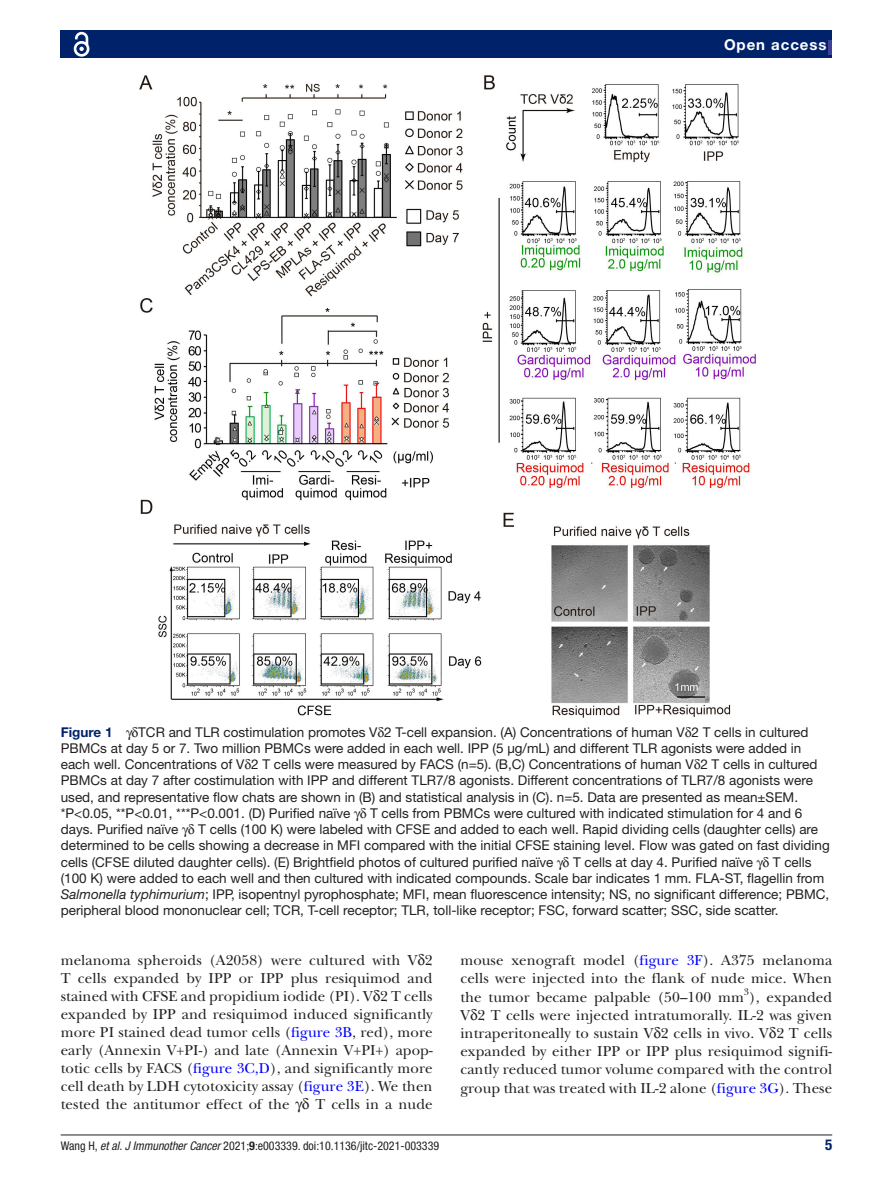
<style>
.page{position:relative;width:893px;height:1191px;background:#fff}
.page>*{position:absolute;margin:0;border:0;box-sizing:border-box;transform-origin:0 0}
.t1{font:15px/18px "New Baskerville";letter-spacing:.005em;color:#231f20;text-align:justify}
.t2{font:700 15px "Helvetica Neue LT Std";letter-spacing:.065em;color:#fff}
.t3{font:700 condensed 15px "Helvetica Neue LT Std";color:#00226b}
.t4{font:13.5px/16.2px "Helvetica Neue LT Std";color:#231f20}
.t5{font:700 13.5px "Helvetica Neue LT Std";color:#00226b}
.t6{font:condensed 12px "Helvetica Neue LT Std";color:#231f20}
.s1{font-style:italic}
.s2{color:#00f}
.s3{font-weight:700}
</style>
<div class="page">
<hr style="left:61px;top:1134px;width:771px;height:1px;background:#231f20">
<div style="left:61px;top:31px;width:771px;height:27px;background:#00226b"></div>
<hr style="left:828px;top:40px;width:4px;height:15px;background:#414099">
<svg style="left:73px;top:31px;width:17px;height:26px"></svg>
<img style="left:139px;top:75px;width:616px;height:643px">
<p class="t2" style="left:724px;top:35px;width:104px">Open access</p>
<p class="t4" style="left:61px;top:723px;width:758px;text-indent:77px">TCR and TLR costimulation promotes V 2 T-cell expansion. (A) Concentrations of human V 2 T cells in cultured PBMCs at day 5 or 7. Two million PBMCs were added in each well. IPP (5 µg/mL) and different TLR agonists were added in each well. Concentrations of V 2 T cells were measured by FACS (n=5). (B,C) Concentrations of human V 2 T cells in cultured PBMCs at day 7 after costimulation with IPP and different TLR7/8 agonists. Different concentrations of TLR7/8 agonists were used, and representative flow chats are shown in (B) and statistical analysis in (C). n=5. Data are presented as mean±SEM. *P&lt;0.05, **P&lt;0.01, ***P&lt;0.001. (D) Purified naïve</p>
<p class="t5" style="left:61px;top:723px;width:53px">Figure 1</p>
<p class="t4" style="left:370px;top:804px;width:434px">T cells from PBMCs were cultured with indicated stimulation for 4 and 6</p>
<p class="t4" style="left:61px;top:821px;width:771px;text-indent:137px">T cells (100 K) were labeled with CFSE and added to each well. Rapid dividing cells (daughter cells) are determined to be cells showing a decrease in MFI compared with the initial CFSE staining level. Flow was gated on fast dividing cells (CFSE diluted daughter cells). (E) Brightfield photos of cultured purified naïve</p>
<p class="t4" style="left:61px;top:821px;width:119px">days. Purified naïve</p>
<p class="t4" style="left:573px;top:853px;width:182px">T cells at day 4. Purified naïve</p>
<p class="t4" style="left:61px;top:853px;width:770px;text-indent:712px">T cells (100 K) were added to each well and then cultured with indicated compounds. Scale bar indicates 1 mm. FLA-ST, flagellin from <span class="s1">Salmonella typhimurium</span>; IPP, isopentnyl pyrophosphate; MFI, mean fluorescence intensity; NS, no significant difference; PBMC, peripheral blood mononuclear cell; TCR, T-cell receptor; TLR, toll-like receptor; FSC, forward scatter; SSC, side scatter.</p>
<p class="t1" style="left:61px;top:951px;width:373px">melanoma spheroids (A2058) were cultured with V 2<br>T cells expanded by IPP or IPP plus resiquimod and stained with CFSE and propidium iodide (PI). V 2 T cells expanded by IPP and resiquimod induced significantly more PI stained dead tumor cells (<span class="s2">figure 3B</span>, red), more early (Annexin V+PI-) and late (Annexin V+PI+) apop&shy;totic cells by FACS (<span class="s2">figure 3C,D</span>), and significantly more cell death by LDH cytotoxicity assay (<span class="s2">figure 3E</span>). We then tested the antitumor effect of the</p>
<p class="t1" style="left:315px;top:1095px;width:119px">T cells in a nude</p>
<p class="t1" style="left:460px;top:951px;width:373px">mouse xenograft model (<span class="s2">figure 3F</span>). A375 melanoma cells were injected into the flank of nude mice. When the tumor became palpable (50–100 mm<sup>3</sup>), expanded V 2 T cells were injected intratumorally. IL-2 was given intraperitoneally to sustain V 2 cells in vivo. V 2 T cells expanded by either IPP or IPP plus resiquimod signifi&shy;cantly reduced tumor volume compared with the control group that was treated with IL-2 alone (<span class="s2">figure 3G</span>). These</p>
<p class="t6" style="left:61px;top:1138px;width:380px">Wang H, <span class="s1">et al</span>. <span class="s1">J Immunother Cancer</span> 2021;<span class="s3">9</span>:e003339. doi:10.1136/jitc-2021-003339</p>
<p class="t3" style="left:825px;top:1135px;width:9px">5</p>
</div>
